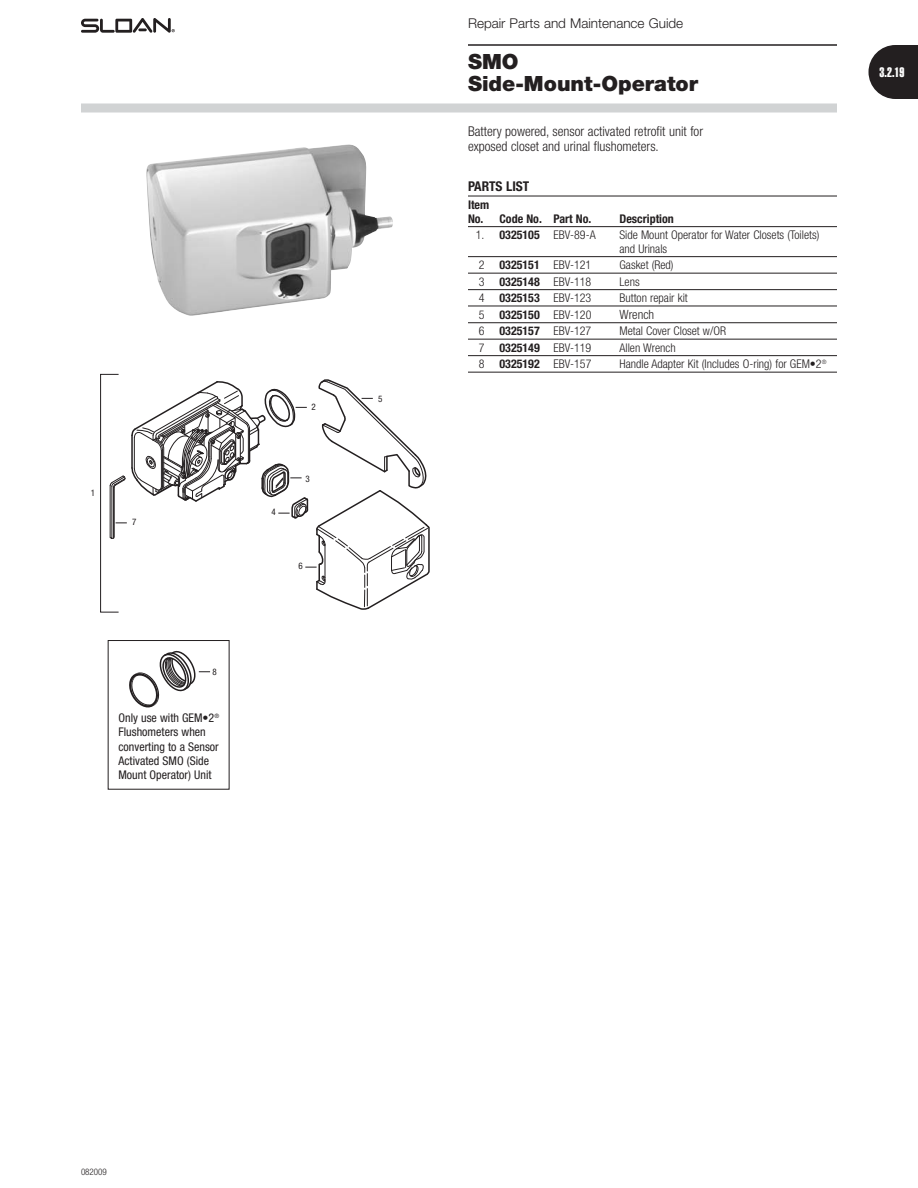
<style>
.page{position:relative;width:918px;height:1188px;background:#fff}
.page>*{position:absolute;margin:0;border:0;box-sizing:border-box;transform-origin:0 0}
.t1{font:900 21px/22.5px "Helvetica Neue";color:#231f20}
.t2{font:300 condensed 13.5px/15px "Helvetica Neue";color:#231f20}
.t3{font:300 13.5px "Helvetica Neue";color:#231f20}
.t4{font:700 condensed 13.5px "Helvetica Neue";color:#231f20}
.t5{font:13.5px "Helvetica Extra Compressed";color:#fff}
.t6{font:300 condensed 12.75px "Helvetica Neue";color:#231f20}
.t7{font:300 condensed 12px/13.5px "Helvetica Neue";color:#231f20}
.t8{font:700 condensed 12px/13.5px "Helvetica Neue";color:#231f20}
.t9{font:condensed 12px/14.4px "Helvetica Neue";color:#231f20}
.t10{font:condensed 9px "Helvetica Neue";color:#231f20}
.t11{font:300 condensed 9px "Helvetica Neue";color:#231f20}
.s1{font-weight:700}
.s2{font-weight:300}
</style>
<div class="page">
<div style="left:81px;top:104px;width:756px;height:8px;background:#d1d3d4"></div>
<svg style="left:81px;top:18px;width:94px;height:15px"></svg>
<hr style="left:468px;top:44px;width:369px;height:2px;background:#231f20">
<svg style="left:868px;top:45px;width:50px;height:54px;background:#3e3b3c"></svg>
<hr style="left:468px;top:196px;width:369px;height:1px;background:#231f20">
<hr style="left:468px;top:226px;width:369px;height:1px;background:#231f20">
<hr style="left:468px;top:256px;width:369px;height:1px;background:#231f20">
<hr style="left:468px;top:273px;width:369px;height:1px;background:#231f20">
<hr style="left:468px;top:289px;width:369px;height:1px;background:#231f20">
<hr style="left:468px;top:306px;width:369px;height:1px;background:#231f20">
<hr style="left:468px;top:322px;width:369px;height:1px;background:#231f20">
<hr style="left:468px;top:339px;width:369px;height:1px;background:#231f20">
<hr style="left:468px;top:355px;width:369px;height:1px;background:#231f20">
<hr style="left:468px;top:372px;width:369px;height:1px;background:#231f20">
<div style="left:100px;top:374px;width:19px;height:239px;border:1px solid #231f20"></div>
<svg style="left:109px;top:378px;width:321px;height:233px"></svg>
<svg style="left:129px;top:650px;width:81px;height:58px"></svg>
<img style="left:146px;top:144px;width:247px;height:172px">
<p class="t10" style="left:91px;top:489px;width:6px">1</p>
<p class="t10" style="left:132px;top:519px;width:6px">7</p>
<p class="t10" style="left:213px;top:669px;width:6px">8</p>
<p class="t9" style="left:118px;top:711px;width:102px">Only use with GEM•2<sup>®<br></sup>Flushometers when converting to a Sensor<br>Activated SMO (Side<br>Mount Operator) Unit</p>
<p class="t10" style="left:311px;top:403px;width:6px">2</p>
<p class="t10" style="left:272px;top:509px;width:6px">4</p>
<p class="t10" style="left:305px;top:475px;width:6px">3</p>
<p class="t10" style="left:299px;top:563px;width:6px">6</p>
<p class="t10" style="left:378px;top:396px;width:6px">5</p>
<p class="t3" style="left:468px;top:18px;width:217px">Repair Parts and Maintenance Guide</p>
<p class="t1" style="left:468px;top:52px;width:232px">SMO<br>Side-Mount-Operator</p>
<p class="t2" style="left:468px;top:125px;width:237px">Battery powered, sensor activated retrofit unit for exposed closet and urinal flushometers.</p>
<p class="t4" style="left:468px;top:181px;width:63px">PARTS LIST</p>
<p class="t8" style="left:468px;top:199px;width:125px">Item<br>No. Code No. Part No.</p>
<p class="t8" style="left:620px;top:213px;width:56px">Description</p>
<p class="t7" style="left:476px;top:229px;width:121px">1. <span class="s1">0325105</span> EBV-89-A</p>
<p class="t7" style="left:620px;top:229px;width:201px">Side Mount Operator for Water Closets (Toilets) and Urinals</p>
<p class="t7" style="left:479px;top:259px;width:7px">2</p>
<p class="t8" style="left:500px;top:259px;width:93px">0325151 <span class="s2">EBV-121</span></p>
<p class="t7" style="left:619px;top:259px;width:56px">Gasket (Red)</p>
<p class="t7" style="left:479px;top:276px;width:7px">3</p>
<p class="t8" style="left:500px;top:276px;width:93px">0325148 <span class="s2">EBV-118</span></p>
<p class="t7" style="left:619px;top:276px;width:22px">Lens</p>
<p class="t7" style="left:479px;top:292px;width:7px">4</p>
<p class="t8" style="left:500px;top:292px;width:93px">0325153 <span class="s2">EBV-123</span></p>
<p class="t7" style="left:619px;top:292px;width:70px">Button repair kit</p>
<p class="t7" style="left:479px;top:309px;width:7px">5</p>
<p class="t8" style="left:500px;top:309px;width:93px">0325150 <span class="s2">EBV-120</span></p>
<p class="t6" style="left:620px;top:310px;width:36px">Wrench</p>
<p class="t7" style="left:479px;top:325px;width:7px">6</p>
<p class="t8" style="left:500px;top:325px;width:93px">0325157 <span class="s2">EBV-127</span></p>
<p class="t7" style="left:619px;top:325px;width:108px">Metal Cover Closet w/OR</p>
<p class="t7" style="left:479px;top:342px;width:7px">7</p>
<p class="t8" style="left:500px;top:342px;width:93px">0325149 <span class="s2">EBV-119</span></p>
<p class="t7" style="left:619px;top:342px;width:58px">Allen Wrench</p>
<p class="t7" style="left:479px;top:358px;width:7px">8</p>
<p class="t8" style="left:500px;top:358px;width:93px">0325192 <span class="s2">EBV-157</span></p>
<p class="t7" style="left:620px;top:358px;width:209px">Handle Adapter Kit (Includes O-ring) for GEM•2<sup>®</sup></p>
<p class="t5" style="left:880px;top:67px;width:26px">3.2.19</p>
<p class="t11" style="left:81px;top:1169px;width:27px">082009</p>
</div>
